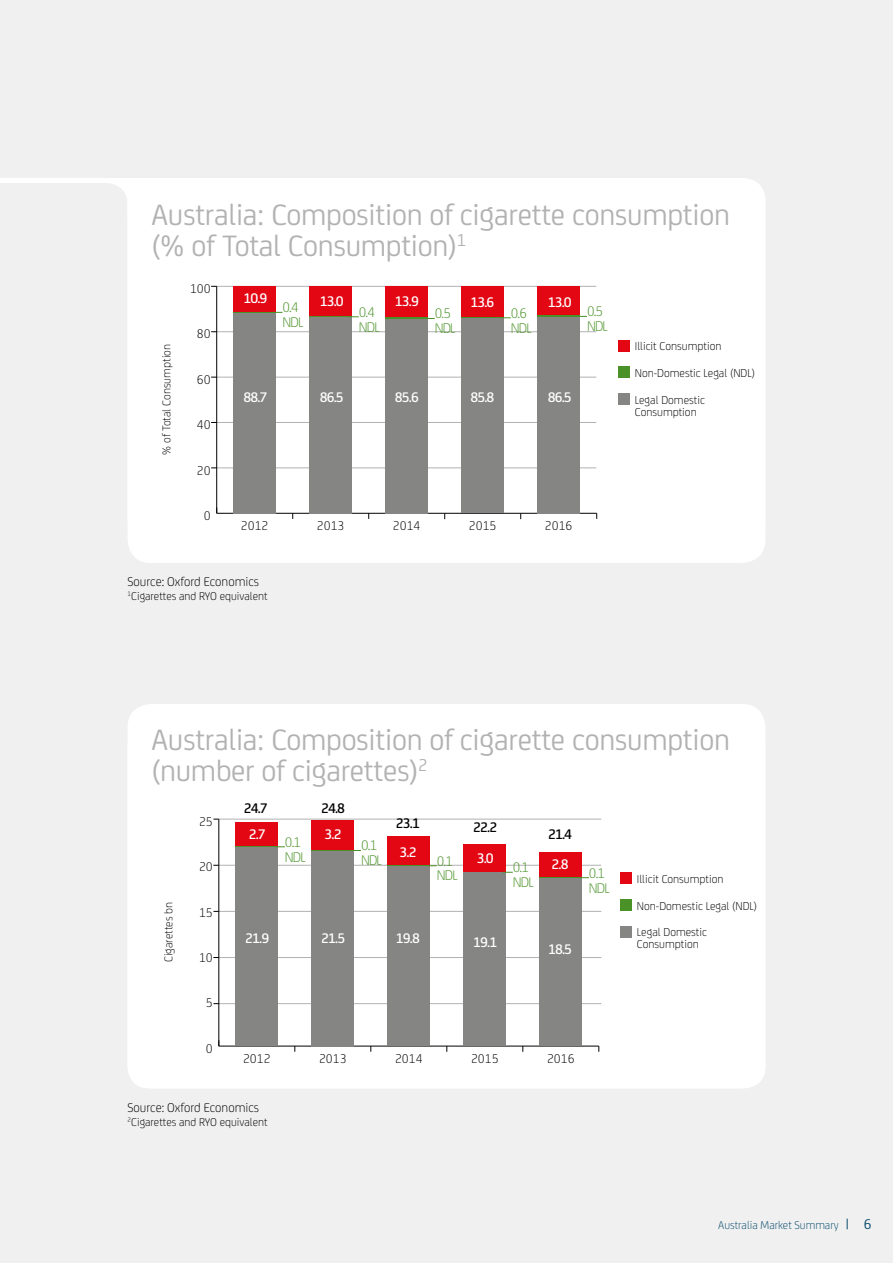
<style>
.page{position:relative;width:893px;height:1263px;background:#f0f0f0}
.page>*{position:absolute;margin:0;border:0;box-sizing:border-box;transform-origin:0 0}
.t1{font:31.5px/31.5px "FS Joey";letter-spacing:-.01em;color:#b3b2b2}
.t2{font:15px "FS Joey";color:#064a6c}
.t3{font:500 14.85px "FS Joey";letter-spacing:-.06em;color:#fff}
.t4{font:300 14.85px/14.9px "FS Joey";letter-spacing:-.06em;color:#4a9228}
.t5{font:500 14.85px "FS Joey";letter-spacing:-.06em;color:#000}
.t6{font:300 13.5px "FS Joey";color:#000}
.t7{font:300 12.15px/12.1px "FS Joey";color:#000}
.t8{font:300 12px "FS Joey";color:#000}
.t9{font:300 12px "FS Joey";color:#064a6c}
.s1{font-weight:400;font-size:15px}
</style>
<div class="page">
<div style="left:0;top:178px;width:745px;height:5px;background:#fff"></div>
<svg style="left:111px;top:183px;width:27px;height:38px"></svg>
<div style="left:128px;top:179px;width:637px;height:384px;background:#fff;border-radius:23px"></div>
<div style="left:128px;top:704px;width:637px;height:384px;background:#fff;border-radius:23px"></div>
<hr style="left:217px;top:468px;width:379px;height:1px;background:#b3b2b2">
<hr style="left:217px;top:422px;width:379px;height:1px;background:#b3b2b2">
<hr style="left:217px;top:377px;width:379px;height:1px;background:#b3b2b2">
<hr style="left:217px;top:331px;width:379px;height:1px;background:#b3b2b2">
<hr style="left:217px;top:286px;width:379px;height:1px;background:#b3b2b2">
<hr style="left:217px;top:513px;width:380px;height:1px;background:#000">
<hr style="left:216px;top:286px;width:1px;height:227px;background:#000">
<div style="left:233px;top:286px;width:43px;height:26px;background:#e30613"></div>
<div style="left:309px;top:286px;width:43px;height:30px;background:#e30613"></div>
<div style="left:385px;top:286px;width:43px;height:32px;background:#e30613"></div>
<div style="left:461px;top:286px;width:43px;height:31px;background:#e30613"></div>
<div style="left:537px;top:286px;width:43px;height:30px;background:#e30613"></div>
<hr style="left:233px;top:312px;width:43px;height:1px;background:#4a9228">
<hr style="left:309px;top:316px;width:43px;height:1px;background:#4a9228">
<hr style="left:385px;top:318px;width:43px;height:1px;background:#4a9228">
<hr style="left:461px;top:317px;width:43px;height:2px;background:#4a9228">
<hr style="left:537px;top:316px;width:43px;height:1px;background:#4a9228">
<div style="left:233px;top:313px;width:43px;height:200px;background:#858584"></div>
<div style="left:309px;top:317px;width:43px;height:196px;background:#858584"></div>
<div style="left:385px;top:319px;width:43px;height:194px;background:#858584"></div>
<div style="left:461px;top:319px;width:43px;height:194px;background:#858584"></div>
<div style="left:537px;top:317px;width:43px;height:196px;background:#858584"></div>
<div style="left:618px;top:366px;width:12px;height:12px;background:#4a9228"></div>
<div style="left:618px;top:340px;width:12px;height:11px;background:#e30613"></div>
<div style="left:618px;top:393px;width:12px;height:12px;background:#858584"></div>
<hr style="left:219px;top:819px;width:382px;height:1px;background:#b3b2b2">
<hr style="left:219px;top:865px;width:382px;height:1px;background:#b3b2b2">
<hr style="left:219px;top:911px;width:382px;height:1px;background:#b3b2b2">
<hr style="left:219px;top:957px;width:382px;height:1px;background:#b3b2b2">
<hr style="left:219px;top:1003px;width:382px;height:1px;background:#b3b2b2">
<hr style="left:219px;top:1046px;width:380px;height:1px;background:#000">
<hr style="left:219px;top:819px;width:1px;height:227px;background:#000">
<div style="left:236px;top:822px;width:42px;height:24px;background:#e30613"></div>
<div style="left:312px;top:821px;width:42px;height:29px;background:#e30613"></div>
<div style="left:388px;top:836px;width:42px;height:29px;background:#e30613"></div>
<div style="left:464px;top:844px;width:42px;height:28px;background:#e30613"></div>
<div style="left:540px;top:852px;width:42px;height:25px;background:#e30613"></div>
<hr style="left:236px;top:846px;width:42px;height:1px;background:#4a9228">
<hr style="left:312px;top:850px;width:42px;height:1px;background:#4a9228">
<hr style="left:388px;top:865px;width:42px;height:1px;background:#4a9228">
<hr style="left:464px;top:872px;width:42px;height:1px;background:#4a9228">
<hr style="left:540px;top:877px;width:42px;height:1px;background:#4a9228">
<div style="left:236px;top:847px;width:42px;height:199px;background:#858584"></div>
<div style="left:312px;top:851px;width:42px;height:195px;background:#858584"></div>
<div style="left:388px;top:866px;width:42px;height:180px;background:#858584"></div>
<div style="left:464px;top:873px;width:42px;height:173px;background:#858584"></div>
<div style="left:540px;top:878px;width:42px;height:168px;background:#858584"></div>
<div style="left:620px;top:899px;width:12px;height:12px;background:#4a9228"></div>
<div style="left:620px;top:872px;width:12px;height:12px;background:#e30613"></div>
<div style="left:620px;top:926px;width:12px;height:12px;background:#858584"></div>
<h1 class="t1" style="left:152px;top:196px;width:580px">Australia: Composition of cigarette consumption (% of Total Consumption)<sup>1</sup></h1>
<p class="t7" style="left:159px;top:455px;width:112px;rotate:-90deg">% of Total Consumption</p>
<p class="t6" style="left:190px;top:279px;width:22px">100</p>
<p class="t6" style="left:197px;top:324px;width:15px">80</p>
<p class="t6" style="left:197px;top:370px;width:15px">60</p>
<p class="t6" style="left:197px;top:415px;width:15px">40</p>
<p class="t6" style="left:197px;top:461px;width:15px">20</p>
<p class="t6" style="left:204px;top:506px;width:8px">0</p>
<p class="t3" style="left:243px;top:287px;width:26px">10.9</p>
<p class="t3" style="left:320px;top:290px;width:26px">13.0</p>
<p class="t3" style="left:395px;top:290px;width:26px">13.9</p>
<p class="t3" style="left:470px;top:291px;width:26px">13.6</p>
<p class="t3" style="left:548px;top:291px;width:26px">13.0</p>
<p class="t4" style="left:282px;top:299px;width:22px">0.4<br>NDL</p>
<p class="t4" style="left:359px;top:303px;width:22px">0.4<br>NDL</p>
<p class="t4" style="left:587px;top:303px;width:22px">0.5<br>NDL</p>
<p class="t4" style="left:511px;top:305px;width:22px">0.6<br>NDL</p>
<p class="t4" style="left:435px;top:305px;width:22px">0.5<br>NDL</p>
<p class="t3" style="left:243px;top:386px;width:26px">88.7</p>
<p class="t3" style="left:320px;top:386px;width:26px">86.5</p>
<p class="t3" style="left:395px;top:386px;width:26px">85.6</p>
<p class="t3" style="left:470px;top:386px;width:26px">85.8</p>
<p class="t3" style="left:548px;top:386px;width:26px">86.5</p>
<p class="t6" style="left:241px;top:516px;width:29px">2012</p>
<p class="t6" style="left:317px;top:516px;width:29px">2013</p>
<p class="t6" style="left:393px;top:516px;width:29px">2014</p>
<p class="t6" style="left:469px;top:516px;width:29px">2015</p>
<p class="t6" style="left:545px;top:516px;width:29px">2016</p>
<p class="t6" style="left:128px;top:572px;width:133px">Source: Oxford Economics</p>
<p class="t8" style="left:128px;top:588px;width:142px"><sup>1</sup>Cigarettes and RYO equivalent</p>
<p class="t7" style="left:635px;top:339px;width:88px">Illicit Consumption</p>
<p class="t7" style="left:635px;top:366px;width:122px">Non-Domestic Legal (NDL)</p>
<p class="t7" style="left:635px;top:393px;width:72px">Legal Domestic<br>Consumption</p>
<h1 class="t1" style="left:152px;top:722px;width:580px">Australia: Composition of cigarette consumption (number of cigarettes)<sup>2</sup></h1>
<p class="t7" style="left:162px;top:962px;width:62px;rotate:-90deg">Cigarettes bn</p>
<p class="t6" style="left:199px;top:812px;width:15px">25</p>
<p class="t6" style="left:199px;top:857px;width:15px">20</p>
<p class="t6" style="left:199px;top:902px;width:15px">15</p>
<p class="t6" style="left:199px;top:948px;width:15px">10</p>
<p class="t6" style="left:206px;top:993px;width:8px">5</p>
<p class="t6" style="left:206px;top:1039px;width:8px">0</p>
<p class="t5" style="left:244px;top:797px;width:26px">24.7</p>
<p class="t5" style="left:321px;top:797px;width:26px">24.8</p>
<p class="t3" style="left:249px;top:823px;width:19px">2.7</p>
<p class="t3" style="left:325px;top:823px;width:19px">3.2</p>
<p class="t4" style="left:285px;top:833px;width:22px">0.1<br>NDL</p>
<p class="t4" style="left:361px;top:837px;width:22px">0.1<br>NDL</p>
<p class="t5" style="left:396px;top:812px;width:26px">23.1</p>
<p class="t3" style="left:399px;top:841px;width:19px">3.2</p>
<p class="t4" style="left:437px;top:852px;width:22px">0.1<br>NDL</p>
<p class="t5" style="left:473px;top:817px;width:26px">22.2</p>
<p class="t3" style="left:477px;top:847px;width:19px">3.0</p>
<p class="t4" style="left:513px;top:859px;width:22px">0.1<br>NDL</p>
<p class="t5" style="left:548px;top:823px;width:26px">21.4</p>
<p class="t3" style="left:552px;top:853px;width:19px">2.8</p>
<p class="t3" style="left:245px;top:927px;width:26px">21.9</p>
<p class="t3" style="left:321px;top:927px;width:26px">21.5</p>
<p class="t3" style="left:396px;top:927px;width:26px">19.8</p>
<p class="t3" style="left:473px;top:931px;width:26px">19.1</p>
<p class="t3" style="left:548px;top:938px;width:26px">18.5</p>
<p class="t6" style="left:243px;top:1049px;width:29px">2012</p>
<p class="t6" style="left:319px;top:1049px;width:29px">2013</p>
<p class="t6" style="left:395px;top:1049px;width:29px">2014</p>
<p class="t6" style="left:471px;top:1049px;width:29px">2015</p>
<p class="t6" style="left:547px;top:1049px;width:29px">2016</p>
<p class="t6" style="left:128px;top:1097px;width:133px">Source: Oxford Economics</p>
<p class="t8" style="left:128px;top:1113px;width:142px"><sup>2</sup>Cigarettes and RYO equivalent</p>
<p class="t4" style="left:589px;top:864px;width:22px">0.1<br>NDL</p>
<p class="t7" style="left:637px;top:872px;width:88px">Illicit Consumption</p>
<p class="t7" style="left:637px;top:899px;width:122px">Non-Domestic Legal (NDL)</p>
<p class="t7" style="left:637px;top:925px;width:72px">Legal Domestic<br>Consumption</p>
<p class="t9" style="left:718px;top:1216px;width:132px">Australia Market Summary <span class="s1">|</span></p>
<p class="t2" style="left:864px;top:1213px;width:9px">6</p>
</div>
